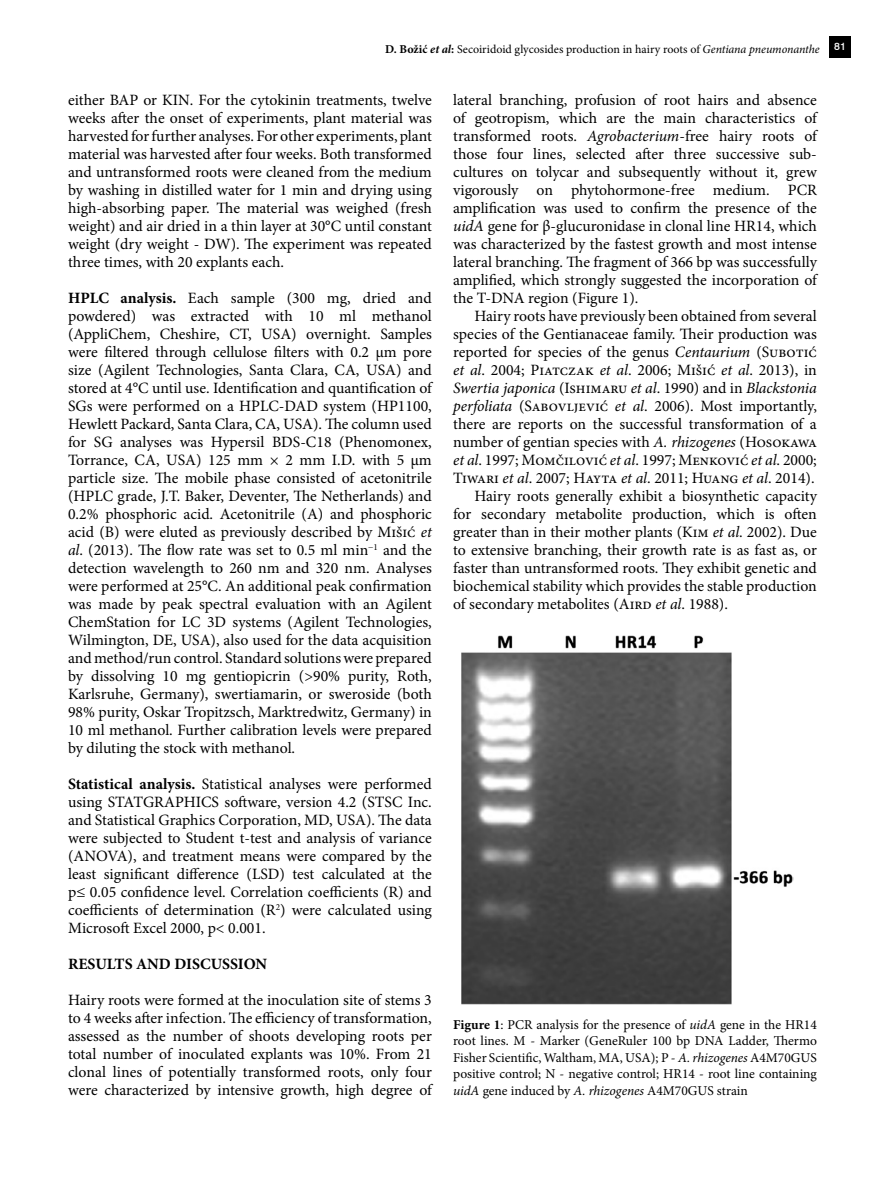
<style>
.page{position:relative;width:885px;height:1191px;background:#fff}
.page>*{position:absolute;margin:0;border:0;box-sizing:border-box;transform-origin:0 0}
.t1{font:15.75px/18px "Minion Pro";color:#000;text-align:justify}
.t2{font:italic 15.75px "Minion Pro";letter-spacing:-.005em;color:#000}
.t3{font:700 15.75px "Minion Pro";color:#000}
.t4{font:13.5px/16.5px "Minion Pro";color:#000;text-align:justify}
.t5{font:12px "Minion Pro";color:#000}
.s1{font-weight:700}
.s2{font-weight:700;font-style:italic}
.s3{font-style:italic}
.s4{font-style:normal}
</style>
<div class="page">
<div style="left:829px;top:37px;width:21px;height:21px;background:#000"></div>
<img style="left:461px;top:635px;width:332px;height:370px">
<p class="t5" style="left:385px;top:41px;width:462px"><span class="s1">D. Božić</span> <span class="s2">et al</span><span class="s1">:</span> Secoiridoid glycosides production in hairy roots of <span class="s3">Gentiana pneumonanthe</span> <sup>81</sup></p>
<p class="t1" style="left:68px;top:91px;width:365px">either BAP or KIN. For the cytokinin treatments, twelve weeks after the onset of experiments, plant material was harvested for further analyses. For other experiments, plant material was harvested after four weeks. Both transformed and untransformed roots were cleaned from the medium by washing in distilled water for 1 min and drying using high-absorbing paper. The material was weighed (fresh weight) and air dried in a thin layer at 30°C until constant weight (dry weight - DW). The experiment was repeated three times, with 20 explants each.</p>
<p class="t1" style="left:68px;top:289px;width:365px"><span class="s1">HPLC analysis.</span> Each sample (300 mg, dried and powdered) was extracted with 10 ml methanol (AppliChem, Cheshire, CT, USA) overnight. Samples were filtered through cellulose filters with 0.2 µm pore size (Agilent Technologies, Santa Clara, CA, USA) and stored at 4°C until use. Identification and quantification of SGs were performed on a HPLC-DAD system (HP1100, Hewlett Packard, Santa Clara, CA, USA). The column used for SG analyses was Hypersil BDS-C18 (Phenomonex, Torrance, CA, USA) 125 mm × 2 mm I.D. with 5 µm particle size. The mobile phase consisted of acetonitrile (HPLC grade, J.T. Baker, Deventer, The Netherlands) and 0.2% phosphoric acid. Acetonitrile (A) and phosphoric acid (B) were eluted as previously described by Mišić <span class="s3">et al</span>. (2013). The flow rate was set to 0.5 ml min<sup>−1</sup> and the detection wavelength to 260 nm and 320 nm. Analyses were performed at 25°C. An additional peak confirmation was made by peak spectral evaluation with an Agilent ChemStation for LC 3D systems (Agilent Technologies, Wilmington, DE, USA), also used for the data acquisition and method/run control. Standard solutions were prepared by dissolving 10 mg gentiopicrin (&gt;90% purity, Roth, Karlsruhe, Germany), swertiamarin, or sweroside (both 98% purity, Oskar Tropitzsch, Marktredwitz, Germany) in 10 ml methanol. Further calibration levels were prepared by diluting the stock with methanol.</p>
<p class="t1" style="left:68px;top:775px;width:365px"><span class="s1">Statistical analysis.</span> Statistical analyses were performed using STATGRAPHICS software, version 4.2 (STSC Inc. and Statistical Graphics Corporation, MD, USA). The data were subjected to Student t-test and analysis of variance (ANOVA), and treatment means were compared by the least significant difference (LSD) test calculated at the p≤ 0.05 confidence level. Correlation coefficients (R) and coefficients of determination (R<sup>2</sup>) were calculated using Microsoft Excel 2000, p&lt; 0.001.</p>
<p class="t3" style="left:68px;top:953px;width:201px">RESULTS AND DISCUSSION</p>
<p class="t1" style="left:68px;top:991px;width:365px">Hairy roots were formed at the inoculation site of stems 3 to 4 weeks after infection. The efficiency of transformation, assessed as the number of shoots developing roots per total number of inoculated explants was 10%. From 21 clonal lines of potentially transformed roots, only four were characterized by intensive growth, high degree of</p>
<p class="t1" style="left:453px;top:91px;width:365px">lateral branching, profusion of root hairs and absence of geotropism, which are the main characteristics of transformed roots. <span class="s3">Agrobacterium</span>-free hairy roots of those four lines, selected after three successive sub&shy;cultures on tolycar and subsequently without it, grew vigorously on phytohormone-free medium. PCR amplification was used to confirm the presence of the <span class="s3">uidA</span> gene for β-glucuronidase in clonal line HR14, which was characterized by the fastest growth and most intense lateral branching. The fragment of 366 bp was successfully amplified, which strongly suggested the incorporation of the T-DNA region (Figure 1).</p>
<p class="t1" style="left:474px;top:307px;width:344px">Hairy roots have previously been obtained from several</p>
<p class="t1" style="left:453px;top:325px;width:365px">species of the Gentianaceae family. Their production was</p>
<p class="t1" style="left:453px;top:343px;width:365px">reported for species of the genus <span class="s3">Centaurium</span> (Subotić</p>
<p class="t1" style="left:453px;top:361px;width:365px"><span class="s3">et al</span>. 2004; Piatczak <span class="s3">et al</span>. 2006; Mišić <span class="s3">et al</span>. 2013), in</p>
<p class="t2" style="left:453px;top:377px;width:365px">Swertia japonica <span class="s4">(Ishimaru</span> et al<span class="s4">. 1990) and in</span> Blackstonia</p>
<p class="t1" style="left:453px;top:397px;width:365px"><span class="s3">perfoliata</span> (Sabovljević <span class="s3">et al</span>. 2006). Most importantly,</p>
<p class="t1" style="left:453px;top:415px;width:365px">there are reports on the successful transformation of a</p>
<p class="t1" style="left:453px;top:433px;width:365px">number of gentian species with <span class="s3">A. rhizogenes</span> (Hosokawa</p>
<p class="t1" style="left:453px;top:451px;width:365px"><span class="s3">et al</span>. 1997; Momčilović <span class="s3">et al</span>. 1997; Menković <span class="s3">et al</span>. 2000;</p>
<p class="t1" style="left:453px;top:469px;width:363px">Tiwari <span class="s3">et al</span>. 2007; Hayta <span class="s3">et al</span>. 2011; Huang <span class="s3">et al</span>. 2014).</p>
<p class="t1" style="left:474px;top:487px;width:344px">Hairy roots generally exhibit a biosynthetic capacity</p>
<p class="t1" style="left:453px;top:505px;width:365px">for secondary metabolite production, which is often</p>
<p class="t1" style="left:453px;top:523px;width:365px">greater than in their mother plants (Kim <span class="s3">et al</span>. 2002). Due</p>
<p class="t1" style="left:453px;top:541px;width:365px">to extensive branching, their growth rate is as fast as, or</p>
<p class="t1" style="left:453px;top:559px;width:365px">faster than untransformed roots. They exhibit genetic and</p>
<p class="t1" style="left:453px;top:577px;width:365px">biochemical stability which provides the stable production</p>
<p class="t1" style="left:453px;top:595px;width:276px">of secondary metabolites (Aird <span class="s3">et al</span>. 1988).</p>
<p class="t4" style="left:453px;top:1016px;width:365px"><span class="s1">Figure 1</span>: PCR analysis for the presence of <span class="s3">uidA</span> gene in the HR14 root lines. M - Marker (GeneRuler 100 bp DNA Ladder, Thermo Fisher Scientific, Waltham, MA, USA); P - <span class="s3">A. rhizogenes</span> A4M70GUS positive control; N - negative control; HR14 - root line containing <span class="s3">uidA</span> gene induced by <span class="s3">A. rhizogenes</span> A4M70GUS strain</p>
</div>
